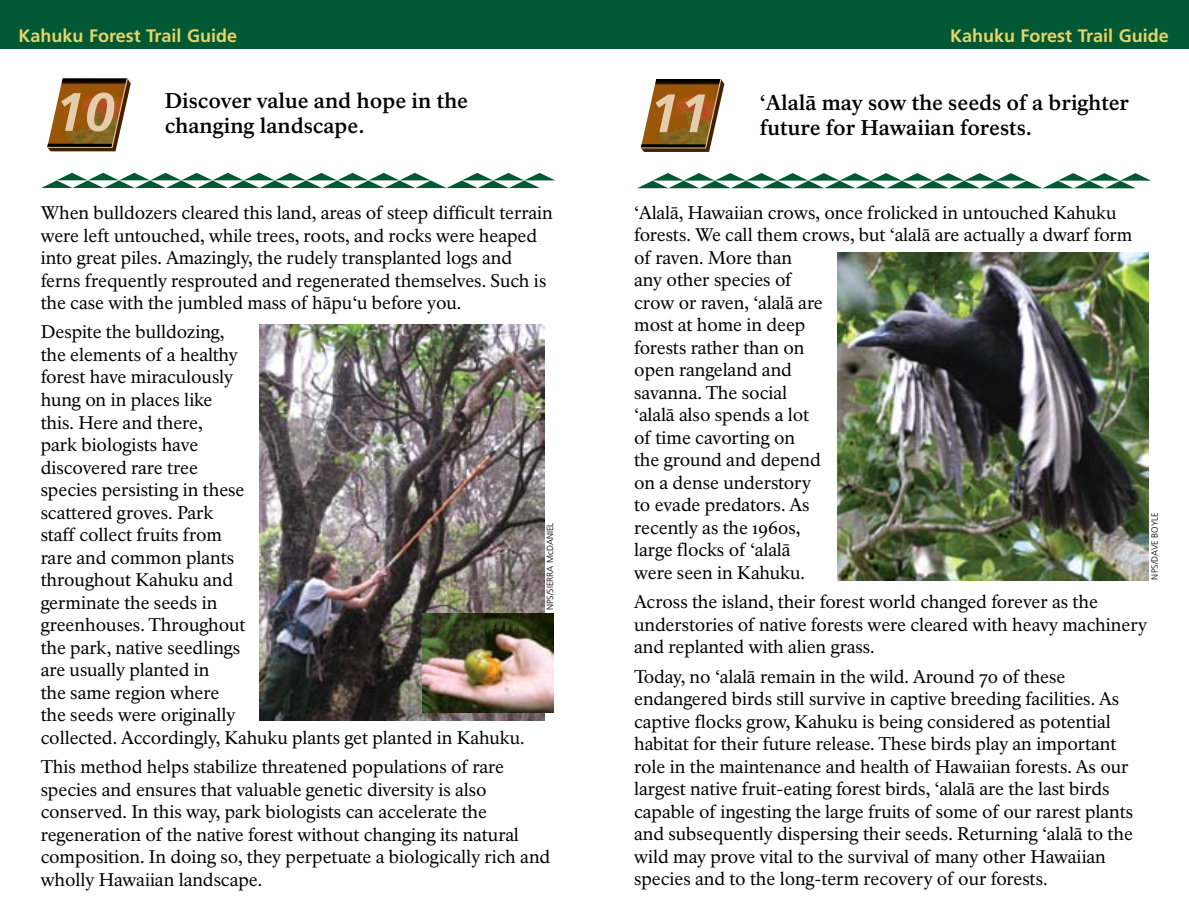
<style>
.page{position:relative;width:1189px;height:919px;background:#fff}
.page>*{position:absolute;margin:0;border:0;box-sizing:border-box;transform-origin:0 0}
.t1{font:italic 700 54px "H Frutiger LT Std";color:#e5cdac}
.t2{font:700 21px/25.5px "NPS Rawlinson OT Old";letter-spacing:-.005em;color:#000}
.t3{font:18px/22.5px "NPS Rawlinson OT Old";letter-spacing:-.005em;color:#000}
.t4{font:700 18px "H Frutiger LT Std";color:#e7d468}
.t5{font:300 9px "H Frutiger LT Std";color:#000}
</style>
<div class="page">
<svg style="left:638px;top:173px;width:512px;height:15px"></svg>
<div style="left:0;top:0;width:594px;height:49px;background:#005835"></div>
<div style="left:594px;top:0;width:594px;height:49px;background:#005835"></div>
<svg style="left:47px;top:78px;width:84px;height:73px"></svg>
<svg style="left:640px;top:78px;width:84px;height:74px"></svg>
<svg style="left:41px;top:173px;width:514px;height:15px"></svg>
<img style="left:837px;top:252px;width:311px;height:328px">
<img style="left:260px;top:324px;width:284px;height:396px">
<img style="left:423px;top:613px;width:131px;height:98px">
<p class="t4" style="left:18px;top:25px;width:220px">Kahuku Forest Trail Guide</p>
<p class="t4" style="left:949px;top:25px;width:220px">Kahuku Forest Trail Guide</p>
<h3 class="t1" style="left:54px;top:80px;width:62px">10</h3>
<h3 class="t2" style="left:165px;top:88px;width:305px">Discover value and hope in the</h3>
<h3 class="t2" style="left:165px;top:113px;width:201px">changing landscape.</h3>
<p class="t1" style="left:648px;top:82px;width:62px">11</p>
<p class="t2" style="left:759px;top:90px;width:370px">‘Alalā may sow the seeds of a brighter future for Hawaiian forests.</p>
<p class="t3" style="left:634px;top:201px;width:500px">‘Alalā, Hawaiian crows, once frolicked in untouched Kahuku forests. We call them crows, but ‘alalā are actually a dwarf form</p>
<p class="t3" style="left:634px;top:246px;width:190px">of raven. More than any other species of crow or raven, ‘alalā are most at home in deep forests rather than on open rangeland and savanna. The social ‘alalā also spends a lot of time cavorting on the ground and depend on a dense understory to evade predators. As recently as the 1960s,</p>
<p class="t3" style="left:41px;top:202px;width:513px">When bulldozers cleared this land, areas of steep difficult terrain were left untouched, while trees, roots, and rocks were heaped into great piles. Amazingly, the rudely transplanted logs and ferns frequently resprouted and regenerated themselves. Such is the case with the jumbled mass of hāpu‘u before you.</p>
<p class="t3" style="left:41px;top:321px;width:205px">Despite the bulldozing, the elements of a healthy forest have miraculously hung on in places like this. Here and there,<br>park biologists have discovered rare tree species persisting in these scattered groves. Park</p>
<p class="t3" style="left:41px;top:523px;width:183px">staff collect fruits from</p>
<p class="t5" style="left:1149px;top:579px;width:69px;rotate:-90deg">NPS/DAVE BOYLE</p>
<p class="t5" style="left:545px;top:610px;width:89px;rotate:-90deg">NPS/SIERRA McDANIEL</p>
<p class="t3" style="left:634px;top:538px;width:158px">large flocks of ‘alalā</p>
<p class="t3" style="left:41px;top:546px;width:195px">rare and common plants</p>
<p class="t3" style="left:634px;top:561px;width:172px">were seen in Kahuku.</p>
<p class="t3" style="left:41px;top:568px;width:194px">throughout Kahuku and</p>
<p class="t3" style="left:41px;top:591px;width:178px">germinate the seeds in</p>
<p class="t3" style="left:634px;top:590px;width:465px">Across the island, their forest world changed forever as the</p>
<p class="t3" style="left:634px;top:613px;width:514px">understories of native forests were cleared with heavy machinery</p>
<p class="t3" style="left:634px;top:632px;width:433px;line-height:29.2px">and replanted with alien grass.<br>Today, no ‘alalā remain in the wild. Around 70 of these</p>
<p class="t3" style="left:634px;top:687px;width:500px">endangered birds still survive in captive breeding facilities. As captive flocks grow, Kahuku is being considered as potential habitat for their future release. These birds play an important role in the maintenance and health of Hawaiian forests. As our largest native fruit-eating forest birds, ‘alalā are the last birds capable of ingesting the large fruits of some of our rarest plants and subsequently dispersing their seeds. Returning ‘alalā to the wild may prove vital to the survival of many other Hawaiian species and to the long-term recovery of our forests.</p>
<p class="t3" style="left:41px;top:613px;width:485px">greenhouses. Throughout<br>the park, native seedlings<br>are usually planted in<br>the same region where<br>the seeds were originally<br>collected. Accordingly, Kahuku plants get planted in Kahuku.</p>
<p class="t3" style="left:41px;top:755px;width:511px">This method helps stabilize threatened populations of rare species and ensures that valuable genetic diversity is also conserved. In this way, park biologists can accelerate the regeneration of the native forest without changing its natural composition. In doing so, they perpetuate a biologically rich and wholly Hawaiian landscape.</p>
</div>
